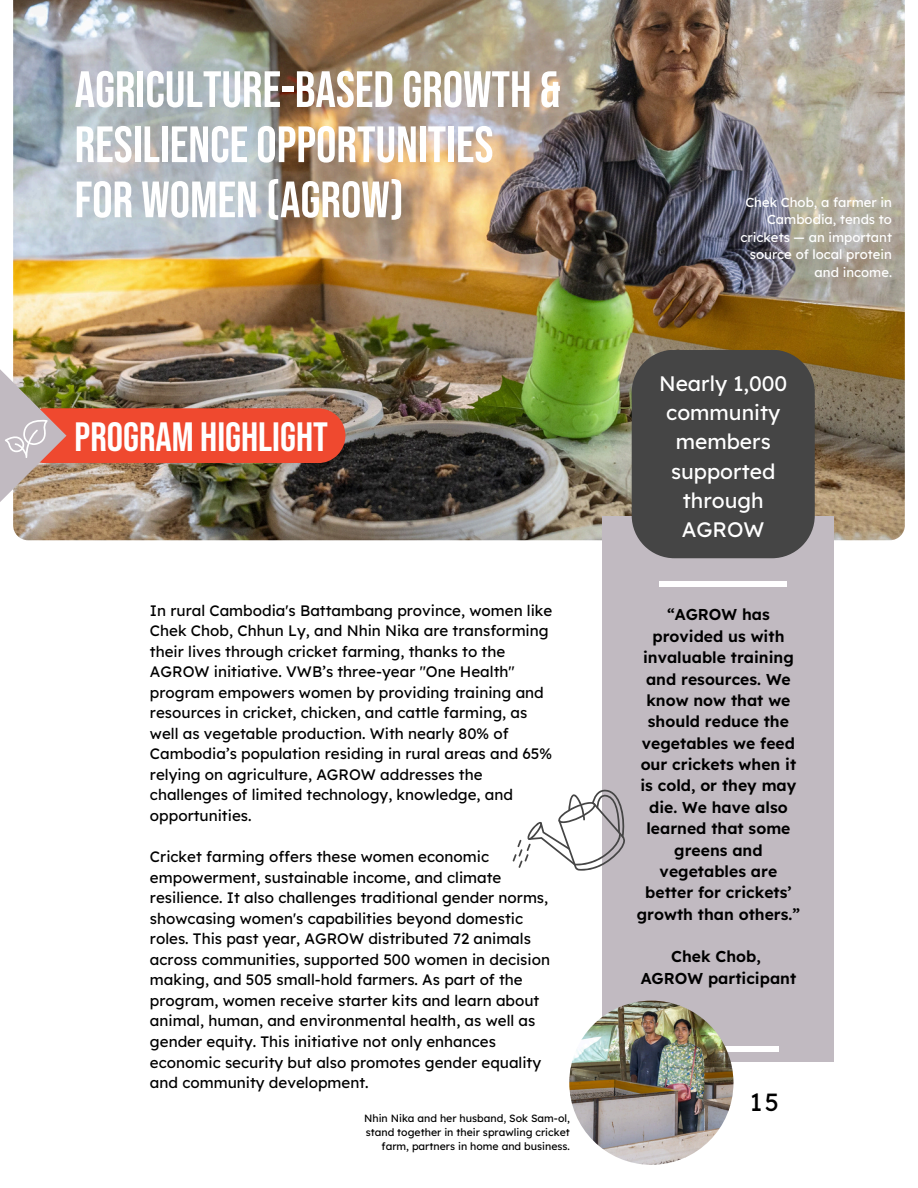
<style>
.page{position:relative;width:918px;height:1188px;background:#fff}
.page>*{position:absolute;margin:0;border:0;box-sizing:border-box;transform-origin:0 0}
.t1{font:51px/55.2px "Bebas Neue";color:#fff}
.t2{font:40.8px "Bebas Neue";color:#fff}
.t3{font:24.75px "Lexend";color:#000}
.t4{font:21px/29.2px "Lexend";color:#fff;text-align:center}
.t5{font:600 15.75px/21.3px "Lexend";color:#000;text-align:center}
.t6{font:15.15px/20.5px "Lexend";color:#000}
.t7{font:13.05px/17.5px "Lexend";color:#fff;text-align:right}
.t8{font:10.5px/14px "Lexend";color:#000;text-align:right}
</style>
<div class="page">
<img style="left:13px;top:0;width:892px;height:540px">
<div style="left:603px;top:517px;width:231px;height:545px;background:#c1bac1"></div>
<div style="left:651px;top:1046px;width:128px;height:6px;background:#fff"></div>
<div style="left:659px;top:581px;width:128px;height:6px;background:#fff"></div>
<img style="left:0;top:367px;width:66px;height:138px">
<div style="left:632px;top:350px;width:183px;height:208px;background:#454545"></div>
<img style="left:569px;top:1001px;width:164px;height:164px;border-radius:50%">
<svg style="left:513px;top:789px;width:112px;height:81px"></svg>
<svg style="left:5px;top:408px;width:340px;height:55px"></svg>
<h5 class="t1" style="left:75px;top:64px;width:488px">AGRICULTURE-BASED GROWTH &amp;<br>RESILIENCE OPPORTUNITIES<br>FOR WOMEN (AGROW)</h5>
<h4 class="t2" style="left:75px;top:414px;width:255px">PROGRAM HIGHLIGHT</h4>
<p class="t6" style="left:150px;top:600px;width:404px">In rural Cambodia's Battambang province, women like Chek Chob, Chhun Ly, and Nhin Nika are transforming their lives through cricket farming, thanks to the AGROW initiative. VWB’s three-year "One Health" program empowers women by providing training and resources in cricket, chicken, and cattle farming, as well as vegetable production. With nearly 80% of Cambodia’s population residing in rural areas and 65% relying on agriculture, AGROW addresses the challenges of limited technology, knowledge, and opportunities.</p>
<p class="t6" style="left:150px;top:846px;width:402px">Cricket farming offers these women economic empowerment, sustainable income, and climate resilience. It also challenges traditional gender norms, showcasing women's capabilities beyond domestic roles. This past year, AGROW distributed 72 animals across communities, supported 500 women in decision making, and 505 small-hold farmers. As part of the program, women receive starter kits and learn about animal, human, and environmental health, as well as gender equity. This initiative not only enhances economic security but also promotes gender equality and community development.</p>
<h2 class="t8" style="left:364px;top:1111px;width:207px">Nhin Nika and her husband, Sok Sam-ol, stand together in their sprawling cricket farm, partners in home and business.</h2>
<h4 class="t7" style="left:741px;top:193px;width:153px">Chek Chob, a farmer in<br>Cambodia, tends to crickets — an important source of local protein and income.</h4>
<h6 class="t4" style="left:659px;top:368px;width:130px">Nearly 1,000 community members supported through<br>AGROW</h6>
<h5 class="t5" style="left:637px;top:604px;width:165px">“AGROW has provided us with invaluable training and resources. We know now that we should reduce the vegetables we feed our crickets when it is cold, or they may die. We have also learned that some greens and vegetables are better for crickets’ growth than others.”</h5>
<h1 class="t5" style="left:641px;top:946px;width:157px">Chek Chob,<br>AGROW participant</h1>
<h3 class="t3" style="left:750px;top:1086px;width:31px">15</h3>
</div>
